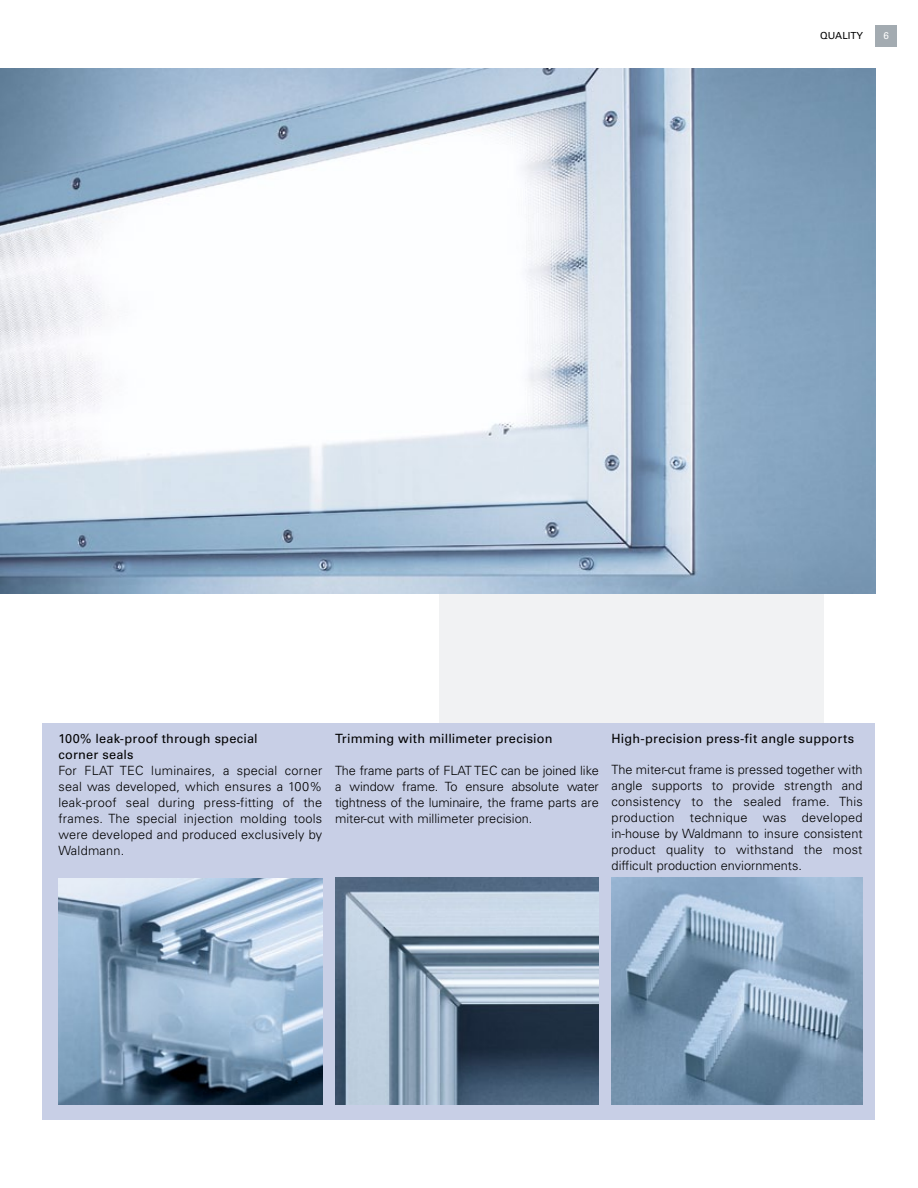
<style>
.page{position:relative;width:918px;height:1188px;background:#fff}
.page>*{position:absolute;margin:0;border:0;box-sizing:border-box;transform-origin:0 0}
.t1{font:300 12.75px/15.9px "Univers LT Std";color:#000;text-align:justify}
.t2{font:12.75px/15.9px "Univers LT Std";letter-spacing:.015em;color:#000}
.t3{font:9.75px "Univers LT Std";color:#000}
.t4{font:9.75px "Univers LT Std";color:#fff}
</style>
<div class="page">
<div style="left:875px;top:25px;width:22px;height:21px;background:#a3abb1"></div>
<div style="left:439px;top:456px;width:384px;height:521px;background:#f1f2f3"></div>
<div style="left:43px;top:723px;width:832px;height:397px;background:#c8cfe6"></div>
<img style="left:58px;top:878px;width:264px;height:227px">
<img style="left:335px;top:878px;width:264px;height:227px">
<img style="left:612px;top:878px;width:251px;height:227px">
<img style="left:0;top:69px;width:875px;height:525px">
<p class="t3" style="left:820px;top:30px;width:22px">Quality</p>
<p class="t4" style="left:883px;top:30px;width:7px">6</p>
<p class="t2" style="left:58px;top:731px;width:201px">100% leak-proof through special corner seals</p>
<p class="t1" style="left:58px;top:763px;width:265px">For FLAT TEC luminaires, a special corner seal was developed, which ensures a 100% leak-proof seal during press-fitting of the frames. The special injection molding tools were developed and produced exclusively by Waldmann.</p>
<p class="t2" style="left:335px;top:731px;width:219px">Trimming with millimeter precision</p>
<p class="t1" style="left:335px;top:763px;width:265px">The frame parts of FLAT TEC can be joined like a window frame. To ensure absolute water tightness of the luminaire, the frame parts are miter-cut with millimeter precision.</p>
<p class="t2" style="left:612px;top:730px;width:244px">High-precision press-fit angle supports</p>
<p class="t1" style="left:612px;top:762px;width:253px">The miter-cut frame is pressed together with angle supports to provide strength and consistency to the sealed frame. This production technique was developed in-house by Waldmann to insure consistent product quality to withstand the most difficult production enviornments.</p>
</div>
